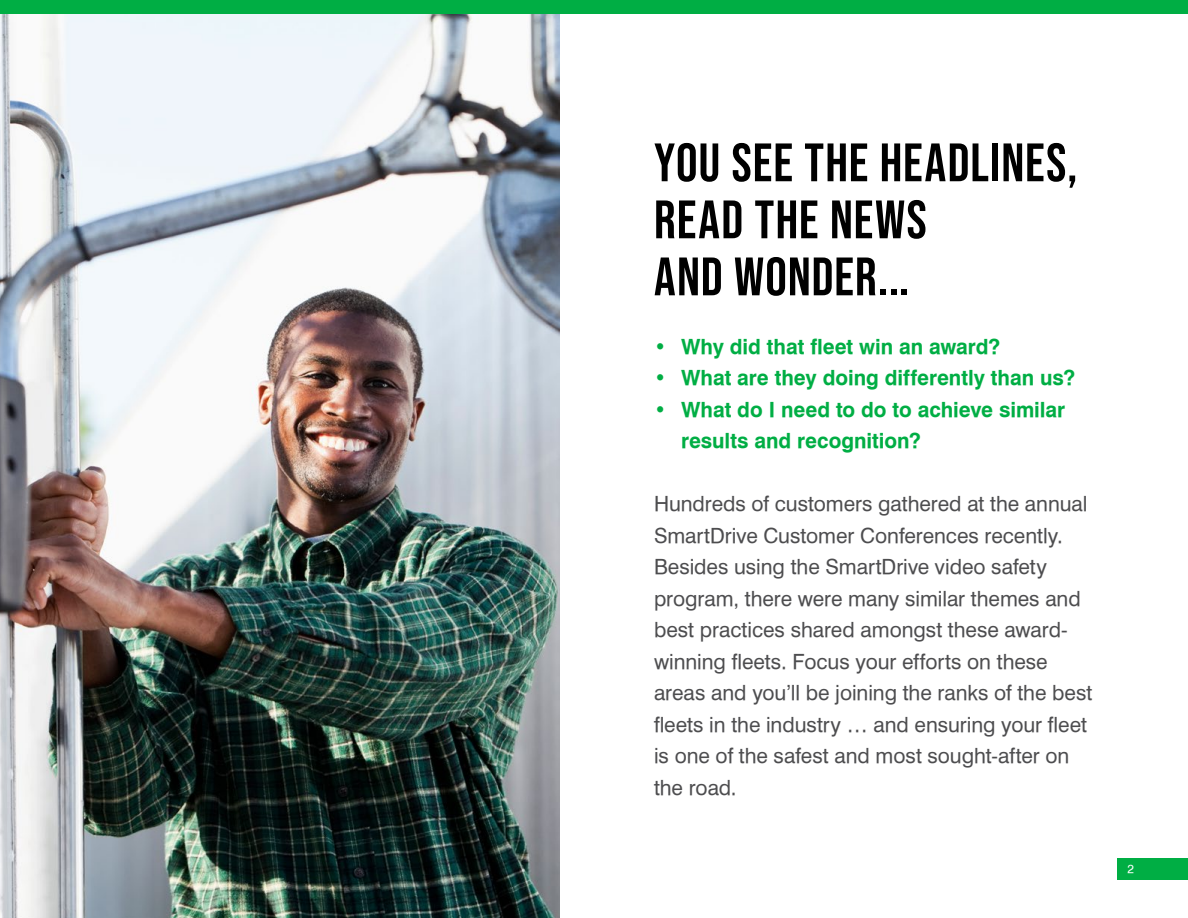
<style>
.page{position:relative;width:1188px;height:918px;background:#fff}
.page>*{position:absolute;margin:0;border:0;box-sizing:border-box;transform-origin:0 0}
.t1{font:54px/57px "Bebas Neue";letter-spacing:.02em;color:#000}
.t2{font:21px/31.5px "Halvett";color:#4d4d4f}
.t3{font:700 21px/31.5px "Halvett";color:#00ae44}
.t4{font:12px "Halvett";color:#fff}
</style>
<div class="page">
<div style="left:1118px;top:858px;width:70px;height:22px;background:#00ae44"></div>
<img style="left:0;top:13px;width:559px;height:905px">
<div style="left:0;top:0;width:1188px;height:13px;background:#00ae44"></div>
<h1 class="t1" style="left:654px;top:134px;width:425px">YOU SEE THE HEADLINES,<br>READ THE NEWS<br>AND WONDER...</h1>
<p class="t3" style="left:654px;top:330px;width:348px">• Why did that fleet win an award?</p>
<p class="t3" style="left:654px;top:362px;width:423px">• What are they doing differently than us?</p>
<p class="t3" style="left:681px;top:393px;width:386px;text-indent:-27px">• What do I need to do to achieve similar results and recognition?</p>
<p class="t2" style="left:654px;top:488px;width:440px">Hundreds of customers gathered at the annual SmartDrive Customer Conferences recently.<br>Besides using the SmartDrive video safety program, there were many similar themes and best practices shared amongst these award&shy;winning fleets. Focus your efforts on these areas and you’ll be joining the ranks of the best fleets in the industry … and ensuring your fleet is one of the safest and most sought-after on the road.</p>
<p class="t4" style="left:1127px;top:862px;width:8px">2</p>
</div>
